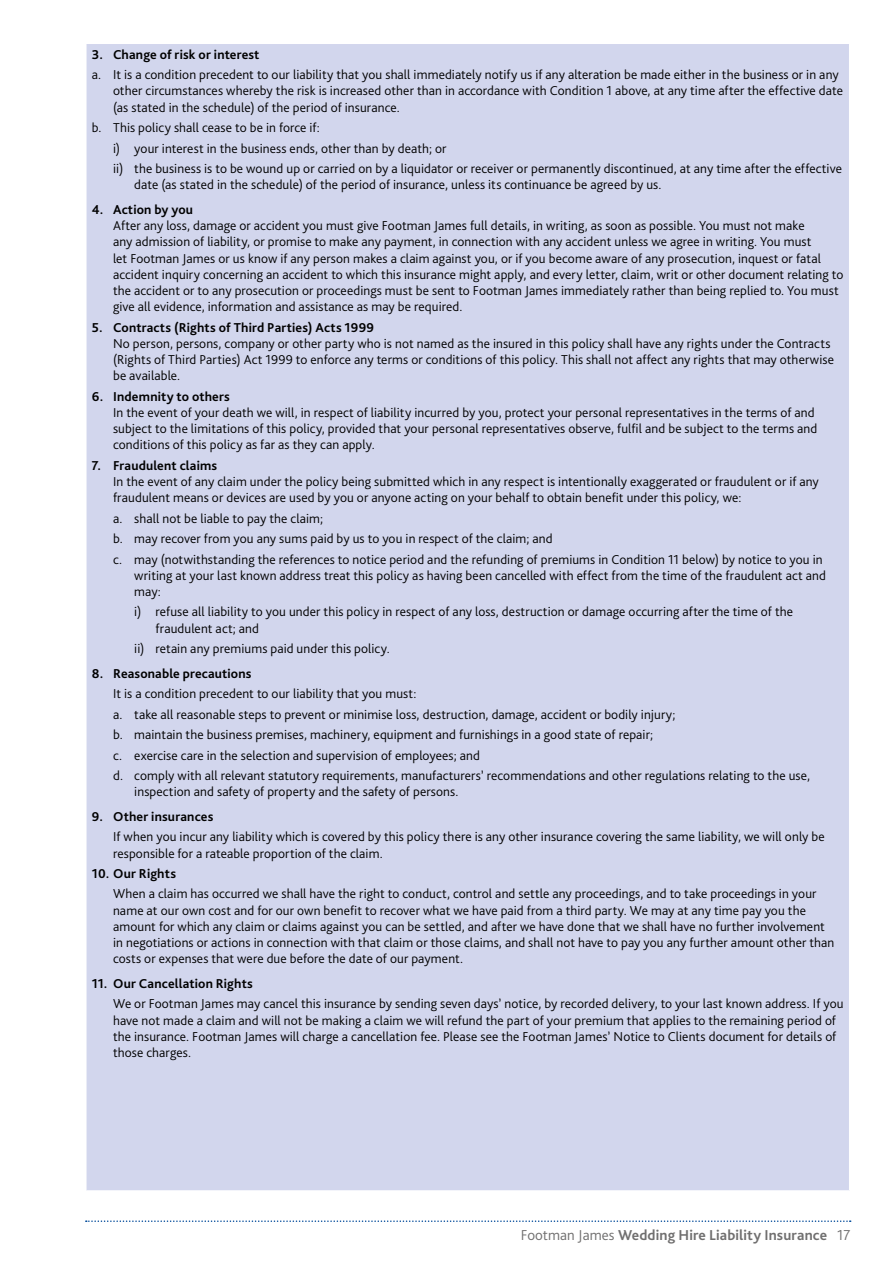
<style>
.page{position:relative;width:893px;height:1263px;background:#fff}
.page>*{position:absolute;margin:0;border:0;box-sizing:border-box;transform-origin:0 0}
.t1{font:700 15px "Bliss Pro";letter-spacing:.01em;color:#706f6f}
.t2{font:300 13.5px/16.2px "Bliss Pro";letter-spacing:.005em;color:#000}
.t3{font:700 13.5px "Bliss Pro";letter-spacing:.01em;color:#000}
.s1{font-weight:700}
.s2{font-weight:300}
</style>
<div class="page">
<svg style="left:86px;top:1220px;width:765px;height:2px"></svg>
<div style="left:86px;top:43px;width:764px;height:1148px;background:#d2d6ed"></div>
<hr style="left:85px;top:1190px;width:765px;height:2px;background:#fff">
<hr style="left:85px;top:43px;width:765px;height:1px;background:#fff">
<hr style="left:85px;top:44px;width:2px;height:1146px;background:#fff">
<hr style="left:849px;top:44px;width:1px;height:1146px;background:#fff">
<p class="t3" style="left:92px;top:46px;width:169px">3. Change of risk or interest</p>
<p class="t2" style="left:113px;top:66px;width:731px;text-indent:-21px">a. It is a condition precedent to our liability that you shall immediately notify us if any alteration be made either in the business or in any other circumstances whereby the risk is increased other than in accordance with Condition 1 above, at any time after the effective date (as stated in the schedule) of the period of insurance.</p>
<p class="t2" style="left:92px;top:119px;width:229px">b. This policy shall cease to be in force if:</p>
<p class="t2" style="left:113px;top:140px;width:335px">i) your interest in the business ends, other than by death; or</p>
<p class="t2" style="left:134px;top:160px;width:709px;text-indent:-21px">ii) the business is to be wound up or carried on by a liquidator or receiver or permanently discontinued, at any time after the effective date (as stated in the schedule) of the period of insurance, unless its continuance be agreed by us.</p>
<p class="t3" style="left:92px;top:201px;width:103px">4. Action by you</p>
<p class="t2" style="left:113px;top:217px;width:732px">After any loss, damage or accident you must give Footman James full details, in writing, as soon as possible. You must not make<br>any admission of liability, or promise to make any payment, in connection with any accident unless we agree in writing. You must<br>let Footman James or us know if any person makes a claim against you, or if you become aware of any prosecution, inquest or fatal accident inquiry concerning an accident to which this insurance might apply, and every letter, claim, writ or other document relating to the accident or to any prosecution or proceedings must be sent to Footman James immediately rather than being replied to. You must give all evidence, information and assistance as may be required.</p>
<p class="t2" style="left:113px;top:319px;width:722px;text-indent:-21px"><span class="s1">5. Contracts (Rights of Third Parties) Acts 1999<br></span>No person, persons, company or other party who is not named as the insured in this policy shall have any rights under the Contracts (Rights of Third Parties) Act 1999 to enforce any terms or conditions of this policy. This shall not affect any rights that may otherwise be available.</p>
<p class="t2" style="left:113px;top:388px;width:706px;text-indent:-21px"><span class="s1">6. Indemnity to others<br></span>In the event of your death we will, in respect of liability incurred by you, protect your personal representatives in the terms of and subject to the limitations of this policy, provided that your personal representatives observe, fulfil and be subject to the terms and conditions of this policy as far as they can apply.</p>
<p class="t2" style="left:113px;top:457px;width:707px;text-indent:-21px"><span class="s1">7. Fraudulent claims<br></span>In the event of any claim under the policy being submitted which in any respect is intentionally exaggerated or fraudulent or if any fraudulent means or devices are used by you or anyone acting on your behalf to obtain benefit under this policy, we:</p>
<p class="t2" style="left:113px;top:510px;width:212px">a. shall not be liable to pay the claim;</p>
<p class="t2" style="left:113px;top:530px;width:441px">b. may recover from you any sums paid by us to you in respect of the claim; and</p>
<p class="t2" style="left:134px;top:551px;width:693px;text-indent:-21px">c. may (notwithstanding the references to notice period and the refunding of premiums in Condition 11 below) by notice to you in writing at your last known address treat this policy as having been cancelled with effect from the time of the fraudulent act and may:</p>
<p class="t2" style="left:156px;top:603px;width:639px;text-indent:-21px">i) refuse all liability to you under this policy in respect of any loss, destruction or damage occurring after the time of the fraudulent act; and</p>
<p class="t2" style="left:134px;top:640px;width:257px">ii) retain any premiums paid under this policy.</p>
<p class="t3" style="left:92px;top:665px;width:161px">8. Reasonable precautions</p>
<p class="t2" style="left:113px;top:685px;width:305px">It is a condition precedent to our liability that you must:</p>
<p class="t2" style="left:113px;top:706px;width:564px">a. take all reasonable steps to prevent or minimise loss, destruction, damage, accident or bodily injury;</p>
<p class="t2" style="left:113px;top:726px;width:542px">b. maintain the business premises, machinery, equipment and furnishings in a good state of repair;</p>
<p class="t2" style="left:113px;top:747px;width:368px">c. exercise care in the selection and supervision of employees; and</p>
<p class="t2" style="left:134px;top:767px;width:677px;text-indent:-21px">d. comply with all relevant statutory requirements, manufacturers’ recommendations and other regulations relating to the use, inspection and safety of property and the safety of persons.</p>
<p class="t3" style="left:92px;top:808px;width:123px">9. Other insurances</p>
<p class="t2" style="left:113px;top:828px;width:713px">If when you incur any liability which is covered by this policy there is any other insurance covering the same liability, we will only be responsible for a rateable proportion of the claim.</p>
<p class="t3" style="left:92px;top:865px;width:86px">10. Our Rights</p>
<p class="t2" style="left:113px;top:885px;width:723px">When a claim has occurred we shall have the right to conduct, control and settle any proceedings, and to take proceedings in your name at our own cost and for our own benefit to recover what we have paid from a third party. We may at any time pay you the amount for which any claim or claims against you can be settled, and after we have done that we shall have no further involvement in negotiations or actions in connection with that claim or those claims, and shall not have to pay you any further amount other than costs or expenses that were due before the date of our payment.</p>
<p class="t3" style="left:92px;top:975px;width:163px">11. Our Cancellation Rights</p>
<p class="t2" style="left:113px;top:995px;width:732px">We or Footman James may cancel this insurance by sending seven days’ notice, by recorded delivery, to your last known address. If you have not made a claim and will not be making a claim we will refund the part of your premium that applies to the remaining period of the insurance. Footman James will charge a cancellation fee. Please see the Footman James’ Notice to Clients document for details of those charges.</p>
<p class="t1" style="left:521px;top:1225px;width:331px"><span class="s2">Footman James</span> Wedding Hire Liability Insurance <span class="s2">17</span></p>
</div>
